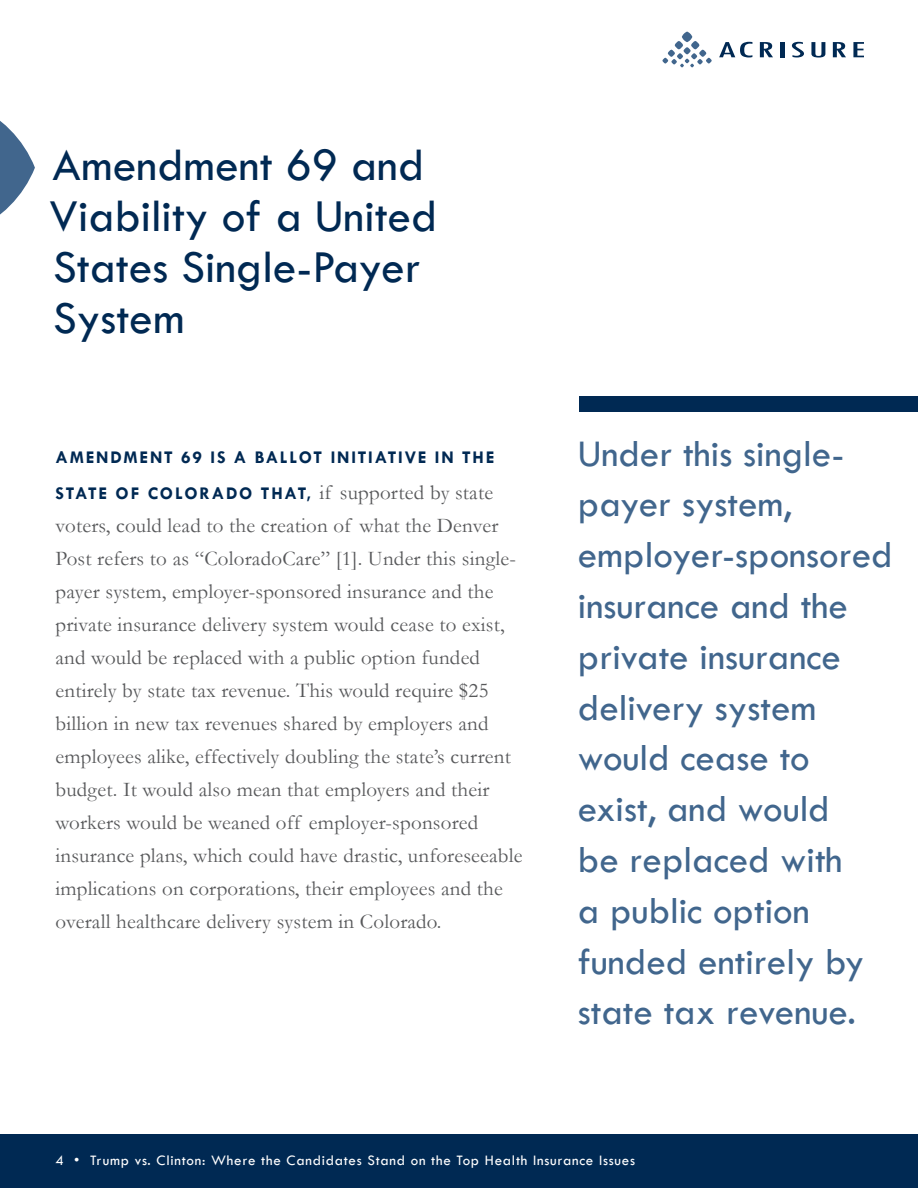
<style>
.page{position:relative;width:918px;height:1188px;background:#fff}
.page>*{position:absolute;margin:0;border:0;box-sizing:border-box;transform-origin:0 0}
.t1{font:47.4px/50.8px "Tw Cen";color:#002953}
.t2{font:39px/50.8px "Tw Cen";color:#41668d}
.t3{font:21px/33px "Garamond";letter-spacing:.01em;color:#57585a}
.t4{font:700 18px/36px "Tw Cen";letter-spacing:.1em;color:#002953}
.t5{font:15px "Tw Cen";letter-spacing:.05em;color:#fff}
.s1{font-family:"Garamond";font-weight:400;font-size:21px;color:#57585a}
</style>
<div class="page">
<div style="left:0;top:1134px;width:918px;height:54px;background:#002953"></div>
<svg style="left:719px;top:42px;width:33px;height:15px"></svg>
<svg style="left:760px;top:42px;width:13px;height:15px"></svg>
<hr style="left:780px;top:42px;width:4px;height:15px;background:#002953">
<svg style="left:792px;top:42px;width:12px;height:15px"></svg>
<svg style="left:811px;top:42px;width:14px;height:16px"></svg>
<svg style="left:833px;top:42px;width:13px;height:15px"></svg>
<svg style="left:853px;top:42px;width:11px;height:15px"></svg>
<svg style="left:682px;top:32px;width:10px;height:10px"></svg>
<div style="left:675px;top:41px;width:8px;height:8px;background:#41668d;border-radius:50%"></div>
<svg style="left:691px;top:41px;width:8px;height:8px"></svg>
<svg style="left:683px;top:47px;width:8px;height:7px"></svg>
<svg style="left:668px;top:50px;width:7px;height:7px"></svg>
<div style="left:699px;top:50px;width:7px;height:7px;background:#41668d;border-radius:50%"></div>
<svg style="left:662px;top:53px;width:50px;height:14px"></svg>
<svg style="left:0;top:121px;width:35px;height:94px"></svg>
<div style="left:580px;top:397px;width:338px;height:15px;background:#002953"></div>
<p class="t1" style="left:49px;top:140px;width:390px">Amendment 69 and<br>Viability of a United<br>States Single-Payer<br>System</p>
<p class="t4" style="left:56px;top:439px;width:440px">AMENDMENT 69 IS A BALLOT INITIATIVE IN THE<br>STATE OF COLORADO THAT, <span class="s1">if supported by state</span></p>
<p class="t3" style="left:56px;top:509px;width:469px">voters, could lead to the creation of what the Denver Post refers to as “ColoradoCare” [1]. Under this single&shy;payer system, employer-sponsored insurance and the private insurance delivery system would cease to exist, and would be replaced with a public option funded entirely by state tax revenue. This would require $25 billion in new tax revenues shared by employers and employees alike, effectively doubling the state’s current budget. It would also mean that employers and their workers would be weaned off employer-sponsored insurance plans, which could have drastic, unforeseeable implications on corporations, their employees and the overall healthcare delivery system in Colorado.</p>
<p class="t2" style="left:578px;top:428px;width:316px">Under this single&shy;payer system, employer-sponsored insurance and the private insurance delivery system would cease to exist, and would<br>be replaced with<br>a public option funded entirely by state tax revenue.</p>
<p class="t5" style="left:56px;top:1151px;width:581px">4 • Trump vs. Clinton: Where the Candidates Stand on the Top Health Insurance Issues</p>
</div>
